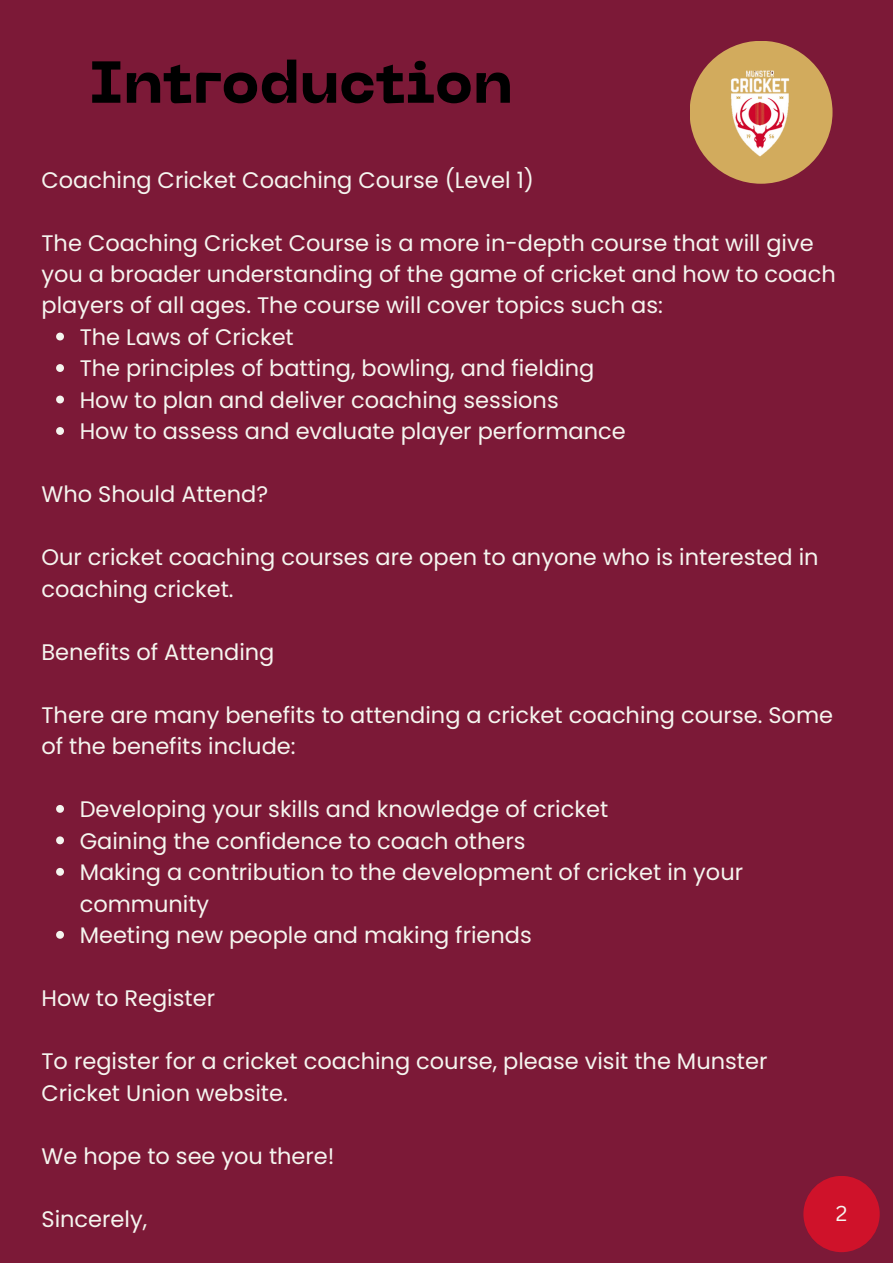
<style>
.page{position:relative;width:893px;height:1264px;background:#fff}
.page>*{position:absolute;margin:0;border:0;box-sizing:border-box;transform-origin:0 0}
.t1{font:800 58.65px "PP Neue Machina";color:#000}
.t2{font:22.5px/31.5px "Poppins";color:#f5f5ef}
.t3{font:21px "Canva Sans";color:#f5f5ef}
</style>
<div class="page">
<div style="left:0;top:0;width:892px;height:1262px;background:#7c1937"></div>
<svg style="left:56px;top:332px;width:8px;height:8px"></svg>
<svg style="left:56px;top:364px;width:8px;height:8px"></svg>
<svg style="left:56px;top:395px;width:8px;height:8px"></svg>
<svg style="left:56px;top:427px;width:8px;height:8px"></svg>
<svg style="left:56px;top:805px;width:8px;height:7px"></svg>
<svg style="left:56px;top:836px;width:8px;height:8px"></svg>
<svg style="left:56px;top:867px;width:8px;height:8px"></svg>
<svg style="left:56px;top:930px;width:8px;height:8px"></svg>
<div style="left:689px;top:41px;width:143px;height:143px;background:#d2ab5d;border-radius:50%"></div>
<img style="left:730px;top:70px;width:60px;height:87px">
<div style="left:803px;top:1175px;width:76px;height:77px;background:#cf122a;border-radius:50%"></div>
<p class="t1" style="left:89px;top:60px;width:425px">Introduction</p>
<p class="t2" style="left:41px;top:164px;width:494px">Coaching Cricket Coaching Course (Level 1)</p>
<p class="t2" style="left:41px;top:227px;width:795px">The Coaching Cricket Course is a more in-depth course that will give you a broader understanding of the game of cricket and how to coach players of all ages. The course will cover topics such as:</p>
<p class="t2" style="left:80px;top:321px;width:215px">The Laws of Cricket</p>
<p class="t2" style="left:80px;top:353px;width:516px">The principles of batting, bowling, and fielding</p>
<p class="t2" style="left:80px;top:384px;width:480px">How to plan and deliver coaching sessions</p>
<p class="t2" style="left:80px;top:416px;width:547px">How to assess and evaluate player performance</p>
<p class="t2" style="left:41px;top:479px;width:228px">Who Should Attend?</p>
<p class="t2" style="left:41px;top:541px;width:778px">Our cricket coaching courses are open to anyone who is interested in coaching cricket.</p>
<p class="t2" style="left:41px;top:636px;width:234px">Benefits of Attending</p>
<p class="t2" style="left:41px;top:699px;width:793px">There are many benefits to attending a cricket coaching course. Some of the benefits include:</p>
<p class="t2" style="left:80px;top:793px;width:530px">Developing your skills and knowledge of cricket</p>
<p class="t2" style="left:80px;top:825px;width:447px">Gaining the confidence to coach others</p>
<p class="t2" style="left:80px;top:856px;width:665px">Making a contribution to the development of cricket in your community</p>
<p class="t2" style="left:80px;top:919px;width:453px">Meeting new people and making friends</p>
<p class="t2" style="left:41px;top:982px;width:175px">How to Register</p>
<p class="t2" style="left:41px;top:1045px;width:727px">To register for a cricket coaching course, please visit the Munster<br>Cricket Union website.</p>
<p class="t2" style="left:41px;top:1139px;width:294px">We hope to see you there!</p>
<p class="t2" style="left:41px;top:1202px;width:107px">Sincerely,</p>
<p class="t3" style="left:835px;top:1198px;width:13px">2</p>
</div>
